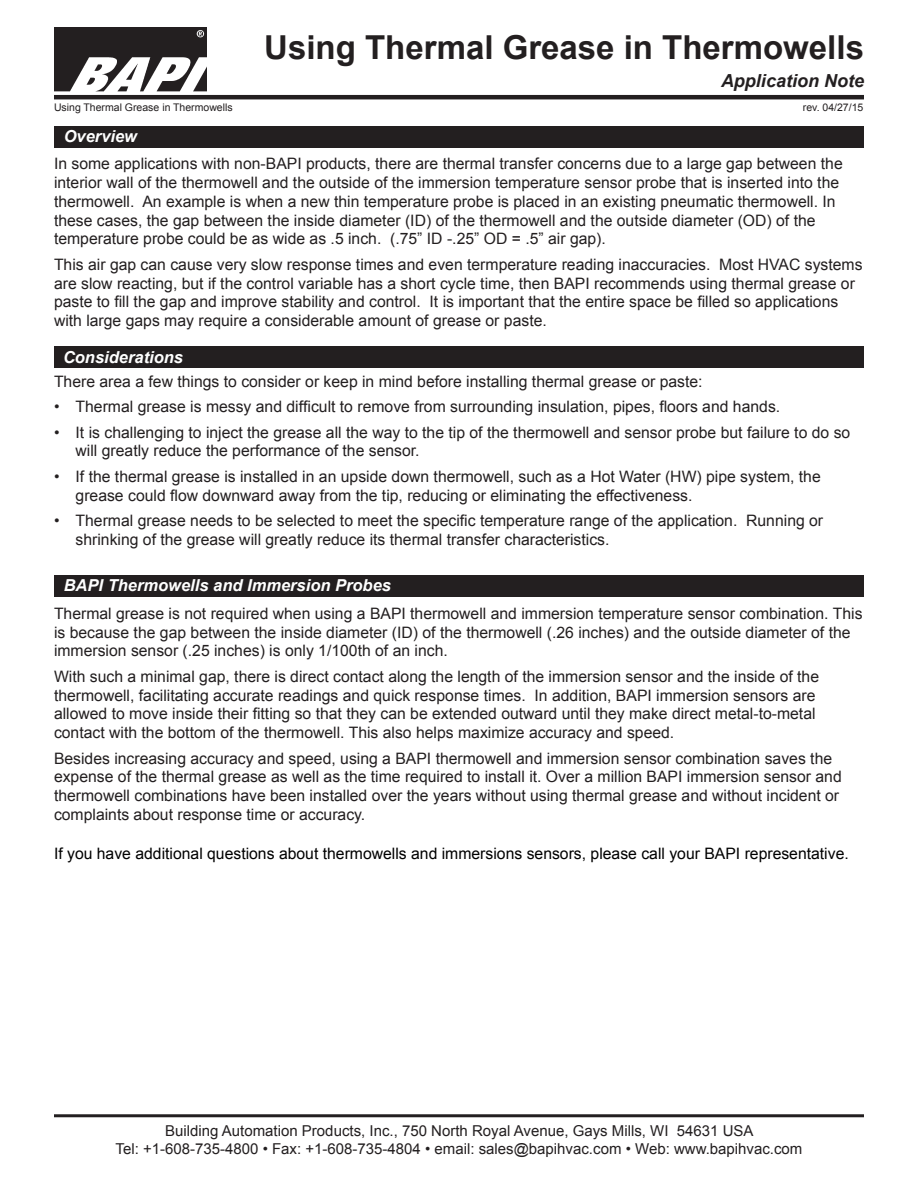
<style>
.page{position:relative;width:918px;height:1188px;background:#fff}
.page>*{position:absolute;margin:0;border:0;box-sizing:border-box;transform-origin:0 0}
.Sub_Section_Title{font:700 33px "Arial";color:#231f20}
.Section_Title{font:italic 700 18px "Arial";color:#231f20}
.t1{font:italic 700 16.5px "Arial";color:#fff}
.t2{font:15.75px/18.8px "Arial";color:#231f20}
.t3{font:15.75px "Arial";color:#000}
.t4{font:15px "Arial";color:#231f20}
.Doc_Info_-_filename{font:10.5px "Arial";color:#231f20}
</style>
<div class="page">
<hr style="left:54px;top:1114px;width:810px;height:3px;background:#231f20">
<hr style="left:54px;top:95px;width:810px;height:4px;background:#231f20">
<img style="left:54px;top:27px;width:152px;height:64px">
<div style="left:55px;top:126px;width:809px;height:22px;background:#231f20"></div>
<div style="left:54px;top:347px;width:809px;height:21px;background:#231f20"></div>
<div style="left:55px;top:575px;width:809px;height:21px;background:#231f20"></div>
<p class="Sub_Section_Title" style="left:264px;top:25px;width:601px">Using Thermal Grease in Thermowells</p>
<p class="Section_Title" style="left:721px;top:69px;width:145px">Application Note</p>
<p class="Doc_Info_-_filename" style="left:54px;top:101px;width:180px">Using Thermal Grease in Thermowells</p>
<p class="Doc_Info_-_filename" style="left:803px;top:100px;width:62px">rev. 04/27/15</p>
<p class="t1" style="left:64px;top:126px;width:75px">Overview</p>
<p class="t2" style="left:54px;top:155px;width:790px">In some applications with non-BAPI products, there are thermal transfer concerns due to a large gap between the interior wall of the thermowell and the outside of the immersion temperature sensor probe that is inserted into the thermowell. An example is when a new thin temperature probe is placed in an existing pneumatic thermowell. In these cases, the gap between the inside diameter (ID) of the thermowell and the outside diameter (OD) of the temperature probe could be as wide as .5 inch. (.75” ID -.25” OD = .5” air gap).</p>
<p class="t2" style="left:54px;top:255px;width:810px">This air gap can cause very slow response times and even termperature reading inaccuracies. Most HVAC systems are slow reacting, but if the control variable has a short cycle time, then BAPI recommends using thermal grease or paste to fill the gap and improve stability and control. It is important that the entire space be filled so applications with large gaps may require a considerable amount of grease or paste.</p>
<p class="t1" style="left:63px;top:346px;width:122px">Considerations</p>
<p class="t2" style="left:54px;top:372px;width:650px">There area a few things to consider or keep in mind before installing thermal grease or paste:</p>
<p class="t2" style="left:54px;top:397px;width:728px">• Thermal grease is messy and difficult to remove from surrounding insulation, pipes, floors and hands.</p>
<p class="t2" style="left:76px;top:423px;width:776px;text-indent:-22px">• It is challenging to inject the grease all the way to the tip of the thermowell and sensor probe but failure to do so will greatly reduce the performance of the sensor.</p>
<p class="t2" style="left:76px;top:467px;width:747px;text-indent:-22px">• If the thermal grease is installed in an upside down thermowell, such as a Hot Water (HW) pipe system, the grease could flow downward away from the tip, reducing or eliminating the effectiveness.</p>
<p class="t2" style="left:76px;top:511px;width:749px;text-indent:-22px">• Thermal grease needs to be selected to meet the specific temperature range of the application. Running or shrinking of the grease will greatly reduce its thermal transfer characteristics.</p>
<p class="t1" style="left:64px;top:574px;width:329px">BAPI Thermowells and Immersion Probes</p>
<p class="t2" style="left:54px;top:604px;width:810px">Thermal grease is not required when using a BAPI thermowell and immersion temperature sensor combination. This is because the gap between the inside diameter (ID) of the thermowell (.26 inches) and the outside diameter of the immersion sensor (.25 inches) is only 1/100th of an inch.</p>
<p class="t2" style="left:54px;top:667px;width:767px">With such a minimal gap, there is direct contact along the length of the immersion sensor and the inside of the thermowell, facilitating accurate readings and quick response times. In addition, BAPI immersion sensors are allowed to move inside their fitting so that they can be extended outward until they make direct metal-to-metal contact with the bottom of the thermowell. This also helps maximize accuracy and speed.</p>
<p class="t2" style="left:54px;top:749px;width:789px">Besides increasing accuracy and speed, using a BAPI thermowell and immersion sensor combination saves the expense of the thermal grease as well as the time required to install it. Over a million BAPI immersion sensor and thermowell combinations have been installed over the years without using thermal grease and without incident or complaints about response time or accuracy.</p>
<p class="t3" style="left:54px;top:843px;width:796px">If you have additional questions about thermowells and immersions sensors, please call your BAPI representative.</p>
<p class="t4" style="left:165px;top:1121px;width:590px">Building Automation Products, Inc., 750 North Royal Avenue, Gays Mills, WI 54631 USA</p>
<p class="t4" style="left:116px;top:1139px;width:688px">Tel: +1-608-735-4800 • Fax: +1-608-735-4804 • email: sales@bapihvac.com • Web: www.bapihvac.com</p>
</div>
